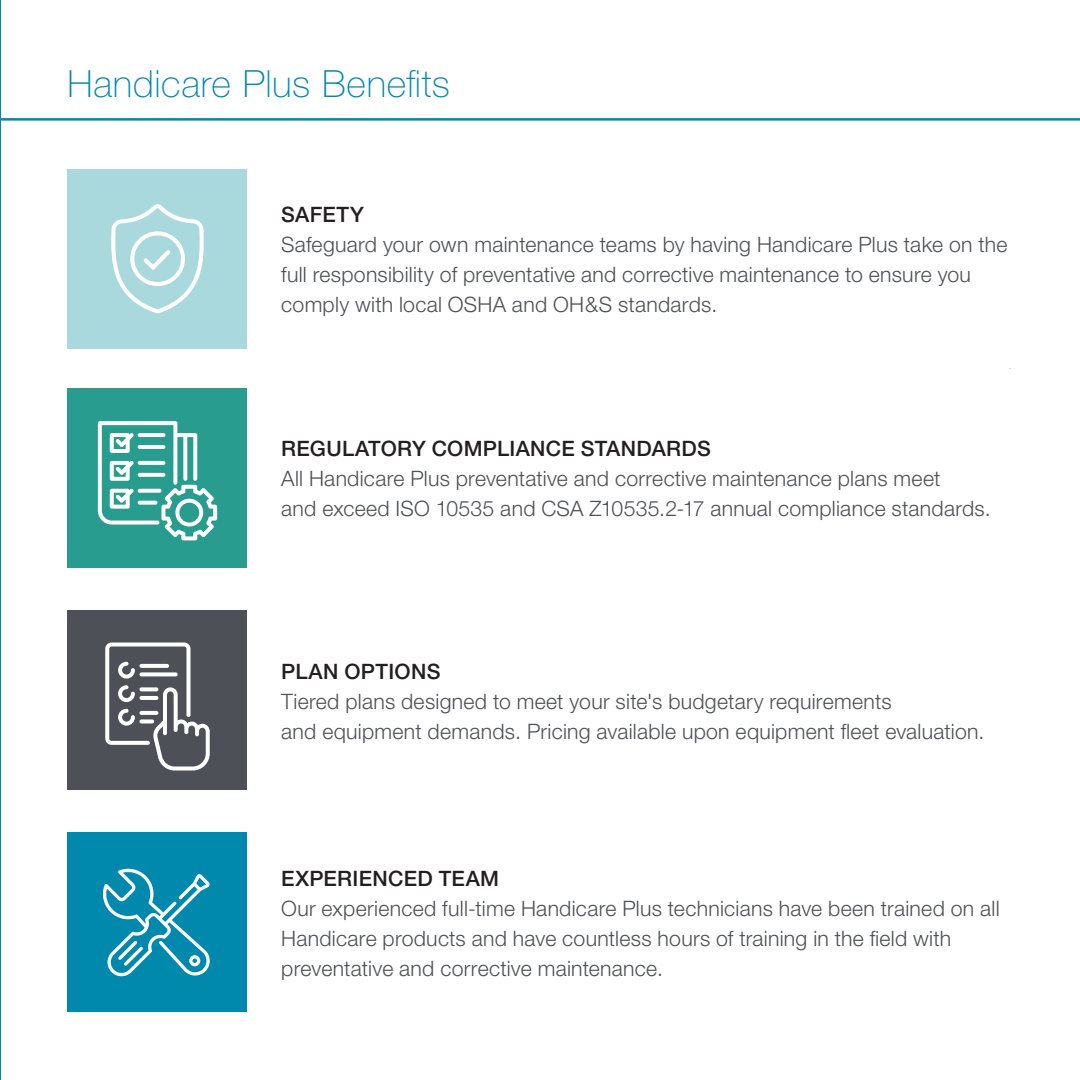
<style>
.page{position:relative;width:1080px;height:1080px;background:#fff}
.page>*{position:absolute;margin:0;border:0;box-sizing:border-box;transform-origin:0 0}
.t1{font:100 37.5px "Helvetica Neue";letter-spacing:.015em;color:#0088ad}
.t2{font:300 21.25px/30px "Helvetica Neue";letter-spacing:.015em;color:#4d5056}
.t3{font:500 21.25px "Helvetica Neue";letter-spacing:.015em;color:#231f20}
</style>
<div class="page">
<div style="left:68px;top:388px;width:180px;height:180px;background:#289c8e"></div>
<div style="left:68px;top:832px;width:180px;height:180px;background:#0088ad"></div>
<hr style="left:0;top:0;width:1px;height:1080px;background:#0088ad">
<svg style="left:98px;top:421px;width:119px;height:119px"></svg>
<svg style="left:102px;top:868px;width:108px;height:108px"></svg>
<div style="left:68px;top:169px;width:180px;height:180px;background:#aad9dd"></div>
<div style="left:68px;top:610px;width:180px;height:180px;background:#4d5056"></div>
<svg style="left:111px;top:204px;width:93px;height:109px"></svg>
<svg style="left:105px;top:643px;width:105px;height:128px"></svg>
<hr style="left:1px;top:118px;width:1079px;height:3px;background:#0088ad">
<p class="t1" style="left:68px;top:62px;width:384px">Handicare Plus Benefits</p>
<p class="t3" style="left:281px;top:202px;width:84px">SAFETY</p>
<p class="t2" style="left:281px;top:229px;width:728px">Safeguard your own maintenance teams by having Handicare Plus take on the full responsibility of preventative and corrective maintenance to ensure you comply with local OSHA and OH&amp;S standards.</p>
<p class="t3" style="left:281px;top:436px;width:431px">REGULATORY COMPLIANCE STANDARDS</p>
<p class="t2" style="left:281px;top:463px;width:711px">All Handicare Plus preventative and corrective maintenance plans meet<br>and exceed ISO 10535 and CSA Z10535.2-17 annual compliance standards.</p>
<p class="t3" style="left:281px;top:658px;width:161px">PLAN OPTIONS</p>
<p class="t2" style="left:281px;top:686px;width:705px">Tiered plans designed to meet your site's budgetary requirements<br>and equipment demands. Pricing available upon equipment fleet evaluation.</p>
<p class="t3" style="left:281px;top:866px;width:219px">EXPERIENCED TEAM</p>
<p class="t2" style="left:281px;top:893px;width:720px">Our experienced full-time Handicare Plus technicians have been trained on all<br>Handicare products and have countless hours of training in the field with preventative and corrective maintenance.</p>
</div>
